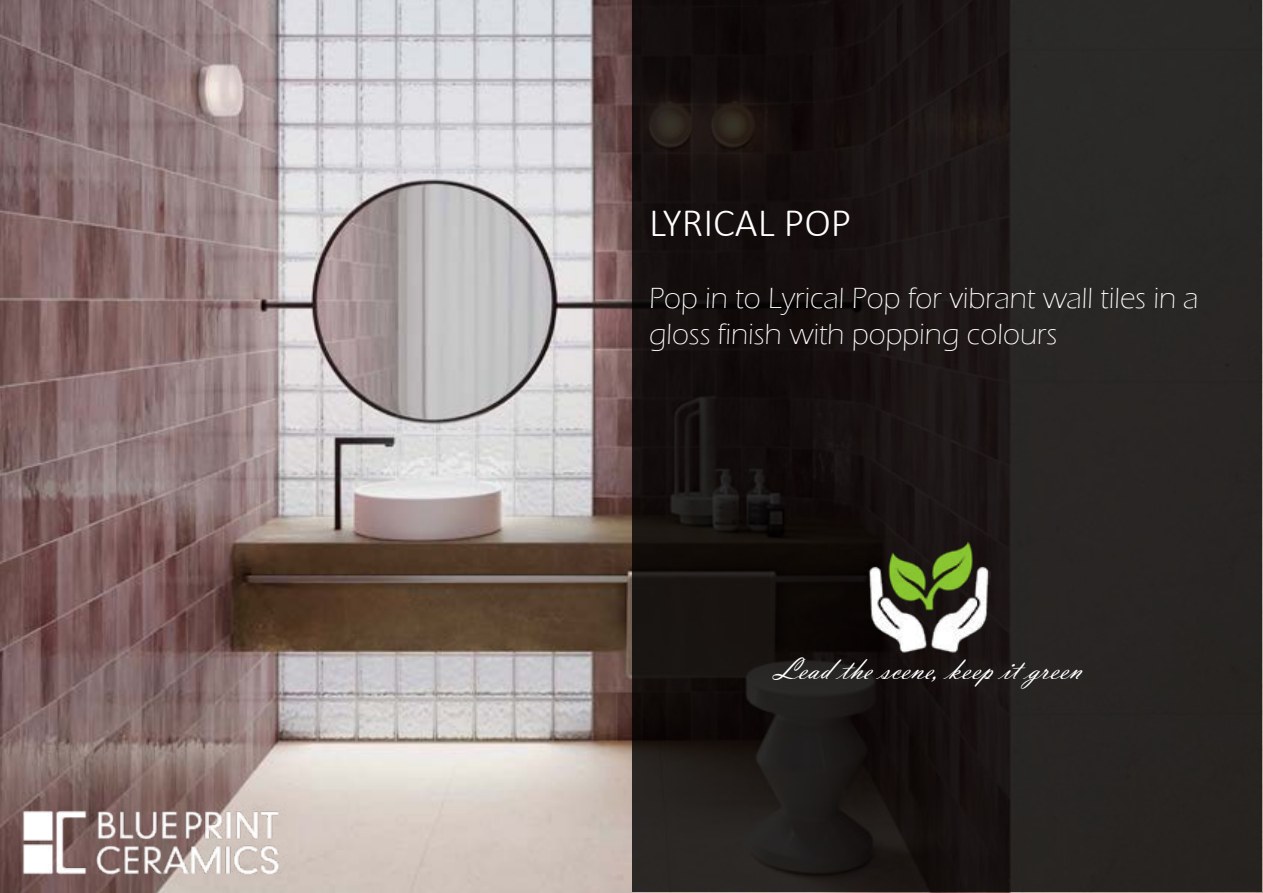
<style>
.page{position:relative;width:1263px;height:893px;background:#fff}
.page>*{position:absolute;margin:0;border:0;box-sizing:border-box;transform-origin:0 0}
.t1{font:300 40.5px "Calibri";color:#fff}
.t2{font:33px "Vladimir Script";color:#fff}
.t3{font:300 30px/36px "Eras ITC";color:#fff}
</style>
<div class="page">
<img style="left:0;top:0;width:1262px;height:893px">
<svg style="left:632px;top:1px;width:630px;height:891px;background:#1e1a19"></svg>
<img style="left:867px;top:536px;width:123px;height:123px">
<img style="left:0;top:792px;width:296px;height:101px">
<h1 class="t1" style="left:649px;top:198px;width:204px">LYRICAL POP</h1>
<p class="t3" style="left:649px;top:281px;width:551px">Pop in to Lyrical Pop for vibrant wall tiles in a gloss finish with popping colours</p>
<p class="t2" style="left:776px;top:649px;width:307px">Lead the scene, keep it green</p>
</div>
